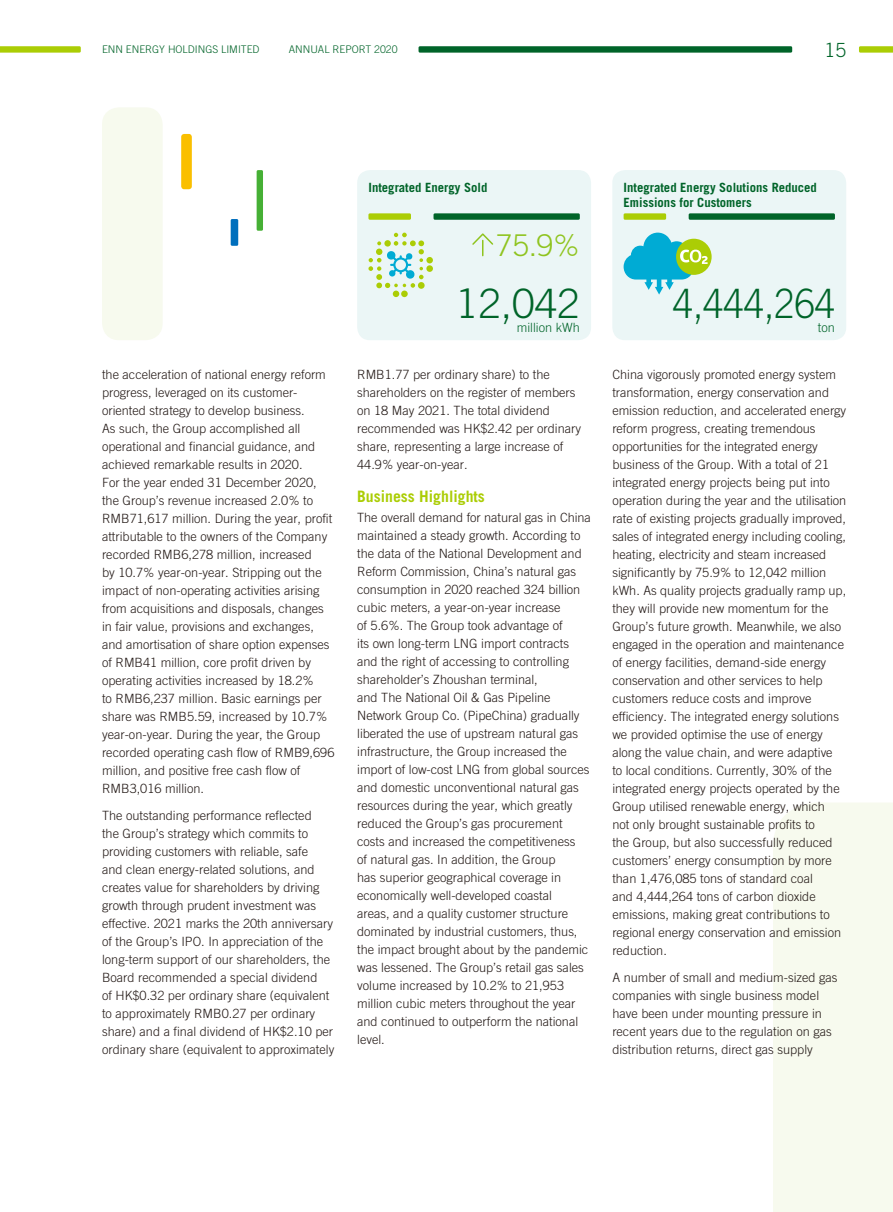
<style>
.page{position:relative;width:893px;height:1212px;background:#fff}
.page>*{position:absolute;margin:0;border:0;box-sizing:border-box;transform-origin:0 0}
.t1{font:300 40.5px "Trade Gothic LT Std";color:#006429;scale:.9 1}
.t2{font:300 40.5px "Trade Gothic LT Std";color:#006429}
.t3{font:300 30px "Trade Gothic LT Std";color:#8fc41f}
.t4{font:300 19.5px "Trade Gothic LT Std";color:#006429}
.t5{font:700 15.75px "Trade Gothic LT Std";color:#abcd05}
.t6{font:300 12.75px/18px "Trade Gothic LT Std";color:#231916}
.t7{font:700 12.75px/15px "Trade Gothic LT Std";color:#006429}
.t8{font:300 12.75px "Trade Gothic LT Std";color:#006429}
.t9{font:300 10.5px "Trade Gothic LT Std";color:#006429}
</style>
<div class="page">
<div style="left:773px;top:803px;width:120px;height:409px;background:#f7faee"></div>
<div style="left:102px;top:107px;width:61px;height:233px;background:#f7faee;border-radius:17px"></div>
<div style="left:181px;top:134px;width:11px;height:55px;background:#fabf00;border-radius:3px"></div>
<div style="left:231px;top:219px;width:7px;height:27px;background:#006fbd;border-radius:2px"></div>
<div style="left:257px;top:170px;width:6px;height:61px;background:#46b035;border-radius:2px"></div>
<svg style="left:859px;top:46px;width:34px;height:7px"></svg>
<svg style="left:0;top:46px;width:81px;height:7px"></svg>
<div style="left:418px;top:46px;width:374px;height:7px;background:#006429"></div>
<div style="left:357px;top:170px;width:234px;height:170px;background:#ebf6f6;border-radius:13px"></div>
<div style="left:612px;top:170px;width:234px;height:170px;background:#ebf6f6;border-radius:13px"></div>
<div style="left:368px;top:213px;width:43px;height:7px;background:#abcd05"></div>
<div style="left:624px;top:213px;width:42px;height:7px;background:#abcd05"></div>
<div style="left:433px;top:213px;width:147px;height:7px;background:#006429"></div>
<div style="left:689px;top:213px;width:146px;height:7px;background:#006429"></div>
<svg style="left:472px;top:233px;width:22px;height:23px"></svg>
<svg style="left:676px;top:239px;width:36px;height:36px"></svg>
<svg style="left:624px;top:233px;width:84px;height:62px"></svg>
<div style="left:426px;top:257px;width:7px;height:6px;background:#abcd05;border-radius:50%"></div>
<div style="left:426px;top:265px;width:7px;height:7px;background:#abcd05;border-radius:50%"></div>
<svg style="left:368px;top:233px;width:56px;height:64px"></svg>
<p class="t9" style="left:102px;top:43px;width:159px">ENN ENERGY HOLDINGS LIMITED</p>
<p class="t9" style="left:289px;top:43px;width:110px">ANNUAL REPORT 2020</p>
<h3 class="t4" style="left:824px;top:38px;width:23px">15</h3>
<p class="t7" style="left:368px;top:179px;width:121px">Integrated Energy Sold</p>
<p class="t7" style="left:624px;top:179px;width:195px">Integrated Energy Solutions Reduced<br>Emissions for Customers</p>
<h2 class="t3" style="left:496px;top:227px;width:85px">75.9%</h2>
<p class="t6" style="left:102px;top:365px;width:234px">the acceleration of national energy reform progress, leveraged on its customer&shy;oriented strategy to develop business.<br>As such, the Group accomplished all operational and financial guidance, and achieved remarkable results in 2020.<br>For the year ended 31 December 2020, the Group’s revenue increased 2.0% to RMB71,617 million. During the year, profit attributable to the owners of the Company recorded RMB6,278 million, increased<br>by 10.7% year-on-year. Stripping out the impact of non-operating activities arising from acquisitions and disposals, changes in fair value, provisions and exchanges, and amortisation of share option expenses of RMB41 million, core profit driven by operating activities increased by 18.2%<br>to RMB6,237 million. Basic earnings per share was RMB5.59, increased by 10.7% year-on-year. During the year, the Group recorded operating cash flow of RMB9,696 million, and positive free cash flow of RMB3,016 million.</p>
<p class="t6" style="left:102px;top:806px;width:234px">The outstanding performance reflected<br>the Group’s strategy which commits to providing customers with reliable, safe<br>and clean energy-related solutions, and creates value for shareholders by driving growth through prudent investment was effective. 2021 marks the 20th anniversary of the Group’s IPO. In appreciation of the long-term support of our shareholders, the Board recommended a special dividend<br>of HK$0.32 per ordinary share (equivalent to approximately RMB0.27 per ordinary share) and a final dividend of HK$2.10 per ordinary share (equivalent to approximately</p>
<h1 class="t2" style="left:456px;top:280px;width:125px">12,042</h1>
<p class="t8" style="left:517px;top:319px;width:65px">million kWh</p>
<h1 class="t1" style="left:673px;top:280px;width:182px">4,444,264</h1>
<p class="t8" style="left:818px;top:319px;width:19px">ton</p>
<p class="t6" style="left:357px;top:366px;width:225px">RMB1.77 per ordinary share) to the shareholders on the register of members on 18 May 2021. The total dividend recommended was HK$2.42 per ordinary share, representing a large increase of 44.9% year-on-year.</p>
<p class="t5" style="left:357px;top:487px;width:129px">Business Highlights</p>
<p class="t6" style="left:357px;top:508px;width:235px">The overall demand for natural gas in China maintained a steady growth. According to the data of the National Development and Reform Commission, China’s natural gas consumption in 2020 reached 324 billion cubic meters, a year-on-year increase<br>of 5.6%. The Group took advantage of<br>its own long-term LNG import contracts and the right of accessing to controlling shareholder’s Zhoushan terminal,<br>and The National Oil &amp; Gas Pipeline Network Group Co. (PipeChina) gradually liberated the use of upstream natural gas infrastructure, the Group increased the import of low-cost LNG from global sources and domestic unconventional natural gas resources during the year, which greatly reduced the Group’s gas procurement costs and increased the competitiveness<br>of natural gas. In addition, the Group<br>has superior geographical coverage in economically well-developed coastal<br>areas, and a quality customer structure dominated by industrial customers, thus, the impact brought about by the pandemic was lessened. The Group’s retail gas sales volume increased by 10.2% to 21,953 million cubic meters throughout the year and continued to outperform the national level.</p>
<p class="t6" style="left:612px;top:366px;width:235px">China vigorously promoted energy system transformation, energy conservation and emission reduction, and accelerated energy reform progress, creating tremendous opportunities for the integrated energy business of the Group. With a total of 21 integrated energy projects being put into operation during the year and the utilisation rate of existing projects gradually improved, sales of integrated energy including cooling, heating, electricity and steam increased significantly by 75.9% to 12,042 million kWh. As quality projects gradually ramp up, they will provide new momentum for the Group’s future growth. Meanwhile, we also engaged in the operation and maintenance of energy facilities, demand-side energy conservation and other services to help customers reduce costs and improve efficiency. The integrated energy solutions we provided optimise the use of energy along the value chain, and were adaptive<br>to local conditions. Currently, 30% of the integrated energy projects operated by the Group utilised renewable energy, which<br>not only brought sustainable profits to<br>the Group, but also successfully reduced customers’ energy consumption by more than 1,476,085 tons of standard coal<br>and 4,444,264 tons of carbon dioxide emissions, making great contributions to regional energy conservation and emission reduction.</p>
<p class="t6" style="left:612px;top:968px;width:227px">A number of small and medium-sized gas companies with single business model have been under mounting pressure in recent years due to the regulation on gas distribution returns, direct gas supply</p>
</div>
